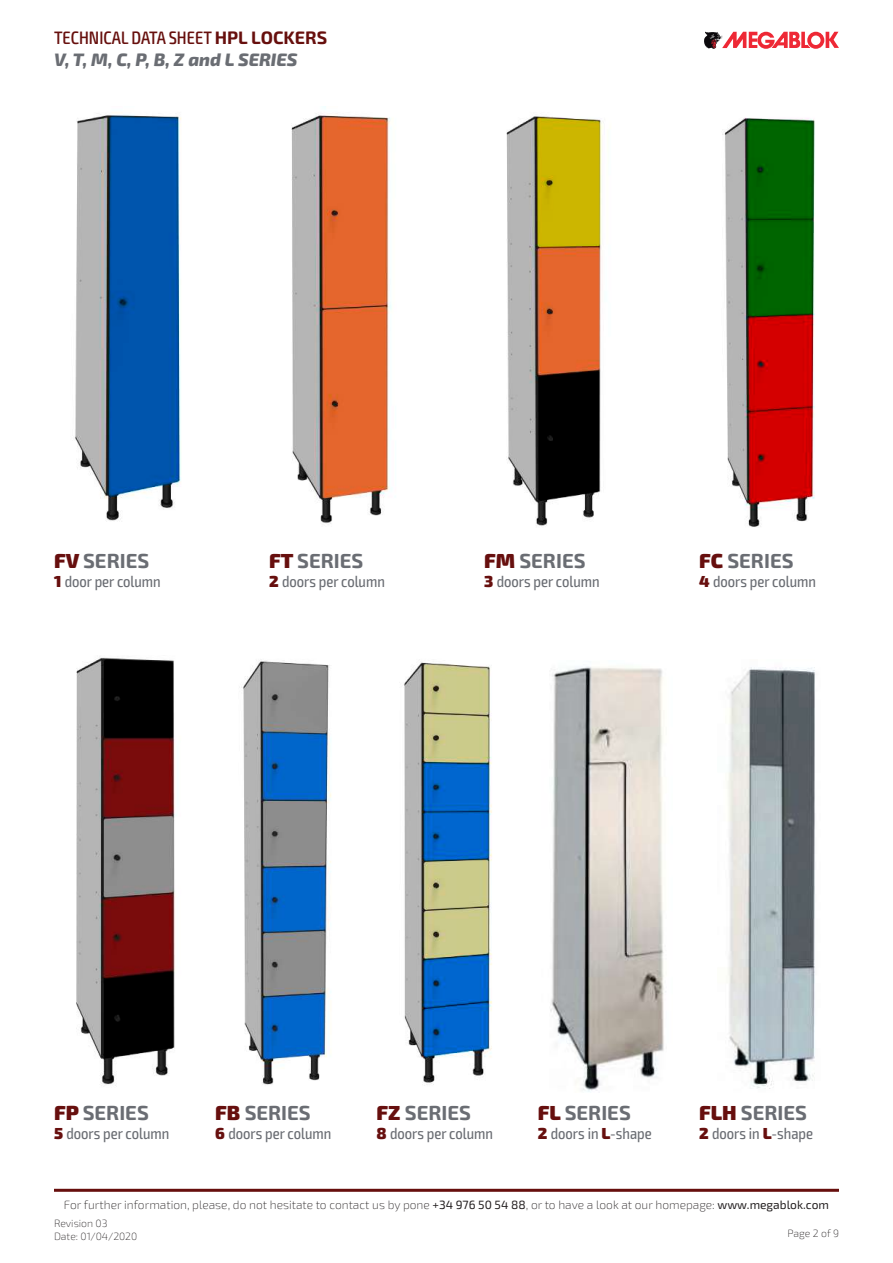
<style>
.page{position:relative;width:893px;height:1263px;background:#fff}
.page>*{position:absolute;margin:0;border:0;box-sizing:border-box;transform-origin:0 0}
.t1{font:700 20.4px "Exo 2";color:#6a6d73}
.t2{font:italic 800 18px/21.6px "Exo 2";color:#6a6d73}
.t3{font:condensed 16.05px "Exo 2";color:#6a6d73}
.t4{font:200 12px "Exo 2";color:#231f20}
.t5{font:200 10.5px/12.6px "Exo 2";color:#231f20}
.s1{font-weight:500;font-style:normal;font-stretch:condensed;color:#670f0d}
.s2{font-weight:700;font-style:normal;color:#670f0d}
.s3{font-weight:900;color:#670f0e}
.s4{font-weight:900;font-stretch:normal;color:#670f0e}
.s5{font-weight:400}
</style>
<div class="page">
<hr style="left:54px;top:1189px;width:785px;height:3px;background:#670f0d">
<svg style="left:704px;top:32px;width:135px;height:17px"></svg>
<img style="left:75px;top:112px;width:106px;height:409px">
<img style="left:76px;top:657px;width:99px;height:428px">
<img style="left:291px;top:106px;width:101px;height:418px">
<img style="left:241px;top:660px;width:90px;height:425px">
<img style="left:506px;top:116px;width:97px;height:410px">
<img style="left:404px;top:661px;width:88px;height:424px">
<img style="left:722px;top:117px;width:93px;height:410px">
<img style="left:550px;top:666px;width:114px;height:426px">
<img style="left:727px;top:667px;width:88px;height:422px">
<p class="t2" style="left:54px;top:28px;width:275px"><span class="s1">TECHNICAL DATA SHEET</span> <span class="s2">HPL LOCKERS<br></span>V, T, M, C, P, B, Z and L SERIES</p>
<p class="t1" style="left:54px;top:549px;width:97px"><span class="s3">FV</span> SERIES</p>
<p class="t3" style="left:54px;top:572px;width:108px"><span class="s4">1</span> door per column</p>
<p class="t1" style="left:269px;top:549px;width:96px"><span class="s3">FT</span> SERIES</p>
<p class="t3" style="left:269px;top:572px;width:117px"><span class="s4">2</span> doors per column</p>
<p class="t1" style="left:484px;top:549px;width:103px"><span class="s3">FM</span> SERIES</p>
<p class="t3" style="left:484px;top:572px;width:117px"><span class="s4">3</span> doors per column</p>
<p class="t1" style="left:699px;top:549px;width:96px"><span class="s3">FC</span> SERIES</p>
<p class="t3" style="left:699px;top:572px;width:118px"><span class="s4">4</span> doors per column</p>
<p class="t1" style="left:54px;top:1100px;width:96px"><span class="s3">FP</span> SERIES</p>
<p class="t3" style="left:54px;top:1124px;width:117px"><span class="s4">5</span> doors per column</p>
<p class="t1" style="left:215px;top:1100px;width:97px"><span class="s3">FB</span> SERIES</p>
<p class="t3" style="left:215px;top:1124px;width:117px"><span class="s4">6</span> doors per column</p>
<p class="t1" style="left:377px;top:1100px;width:96px"><span class="s3">FZ</span> SERIES</p>
<p class="t3" style="left:377px;top:1124px;width:118px"><span class="s4">8</span> doors per column</p>
<p class="t1" style="left:538px;top:1100px;width:94px"><span class="s3">FL</span> SERIES</p>
<p class="t3" style="left:538px;top:1124px;width:115px"><span class="s4">2</span> doors in <span class="s4">L</span>-shape</p>
<p class="t1" style="left:699px;top:1100px;width:109px"><span class="s3">FLH</span> SERIES</p>
<p class="t3" style="left:699px;top:1124px;width:115px"><span class="s4">2</span> doors in <span class="s4">L</span>-shape</p>
<p class="t4" style="left:64px;top:1198px;width:767px">For further information, please, do not hesitate to contact us by pone <span class="s5">+34 976 50 54 88</span>, or to have a look at our homepage: <span class="s5">www.megablok.com</span></p>
<p class="t5" style="left:54px;top:1217px;width:85px">Revision 03<br>Date: 01/04/2020</p>
<p class="t5" style="left:787px;top:1227px;width:53px">Page 2 of 9</p>
</div>
